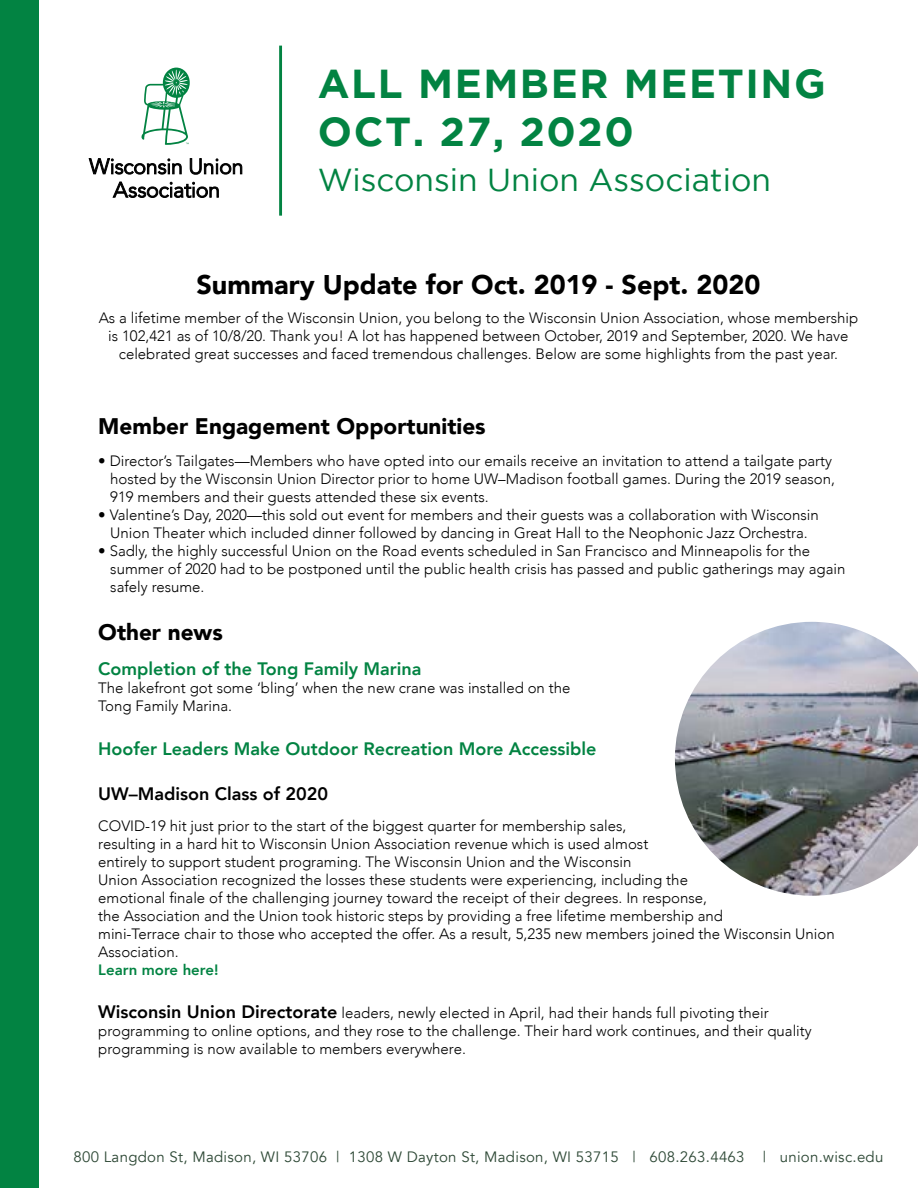
<style>
.page{position:relative;width:918px;height:1188px;background:#fff}
.page>*{position:absolute;margin:0;border:0;box-sizing:border-box;transform-origin:0 0}
.t1{font:700 40.35px/48.4px "Gotham";letter-spacing:.04em;color:#028342}
.t2{font:31.65px "Gotham";color:#028342}
.t3{font:900 27px "Avenir";color:#000}
.t4{font:900 22.5px "Avenir";color:#000}
.t5{font:800 18px "Avenir";color:#028342}
.t6{font:800 18px "Avenir";color:#000}
.t7{font:300 15px/18px "Avenir";color:#000}
.t8{font:15px "Avenir";letter-spacing:.02em;color:#2d4835}
.t9{font:800 15px "Avenir";color:#028342}
.s1{font-weight:800;font-size:18px}
</style>
<div class="page">
<div style="left:0;top:0;width:39px;height:1188px;background:#028342"></div>
<svg style="left:142px;top:68px;width:48px;height:77px"></svg>
<svg style="left:113px;top:182px;width:106px;height:16px"></svg>
<svg style="left:89px;top:158px;width:93px;height:16px"></svg>
<svg style="left:190px;top:158px;width:52px;height:17px"></svg>
<hr style="left:279px;top:46px;width:3px;height:170px;background:#028342">
<img style="left:675px;top:622px;width:243px;height:274px">
<h1 class="t1" style="left:318px;top:58px;width:509px">ALL MEMBER MEETING<br>OCT. 27, 2020</h1>
<h2 class="t2" style="left:318px;top:162px;width:455px">Wisconsin Union Association</h2>
<h3 class="t3" style="left:196px;top:261px;width:566px">Summary Update for Oct. 2019 - Sept. 2020</h3>
<p class="t7" style="left:99px;top:309px;width:761px;text-align:center">As a lifetime member of the Wisconsin Union, you belong to the Wisconsin Union Association, whose membership is 102,421 as of 10/8/20. Thank you! A lot has happened between October, 2019 and September, 2020. We have celebrated great successes and faced tremendous challenges. Below are some highlights from the past year.</p>
<h3 class="t4" style="left:98px;top:407px;width:389px">Member Engagement Opportunities</h3>
<p class="t7" style="left:110px;top:451px;width:726px;text-indent:-12px">• Director’s Tailgates—Members who have opted into our emails receive an invitation to attend a tailgate party hosted by the Wisconsin Union Director prior to home UW–Madison football games. During the 2019 season,<br>919 members and their guests attended these six events.</p>
<p class="t7" style="left:98px;top:505px;width:722px;text-align:center">• Valentine’s Day, 2020—this sold out event for members and their guests was a collaboration with Wisconsin<br>Union Theater which included dinner followed by dancing in Great Hall to the Neophonic Jazz Orchestra.</p>
<p class="t7" style="left:110px;top:541px;width:737px;text-indent:-12px">• Sadly, the highly successful Union on the Road events scheduled in San Francisco and Minneapolis for the summer of 2020 had to be postponed until the public health crisis has passed and public gatherings may again safely resume.</p>
<h3 class="t4" style="left:98px;top:613px;width:126px">Other news</h3>
<p class="t5" style="left:98px;top:655px;width:325px">Completion of the Tong Family Marina</p>
<p class="t7" style="left:98px;top:679px;width:474px">The lakefront got some ‘bling’ when the new crane was installed on the<br>Tong Family Marina.</p>
<p class="t5" style="left:98px;top:734px;width:500px">Hoofer Leaders Make Outdoor Recreation More Accessible</p>
<p class="t6" style="left:98px;top:779px;width:231px">UW–Madison Class of 2020</p>
<p class="t7" style="left:98px;top:817px;width:738px">COVID-19 hit just prior to the start of the biggest quarter for membership sales,<br>resulting in a hard hit to Wisconsin Union Association revenue which is used almost<br>entirely to support student programing. The Wisconsin Union and the Wisconsin<br>Union Association recognized the losses these students were experiencing, including the<br>emotional finale of the challenging journey toward the receipt of their degrees. In response,<br>the Association and the Union took historic steps by providing a free lifetime membership and<br>mini-Terrace chair to those who accepted the offer. As a result, 5,235 new members joined the Wisconsin Union Association.</p>
<p class="t9" style="left:98px;top:958px;width:122px">Learn more here!</p>
<p class="t7" style="left:98px;top:1004px;width:715px"><span class="s1">Wisconsin Union Directorate</span> leaders, newly elected in April, had their hands full pivoting their programming to online options, and they rose to the challenge. Their hard work continues, and their quality programming is now available to members everywhere.</p>
<p class="t8" style="left:73px;top:1148px;width:812px">800 Langdon St, Madison, WI 53706 | 1308 W Dayton St, Madison, WI 53715 | 608.263.4463 | union.wisc.edu</p>
</div>
